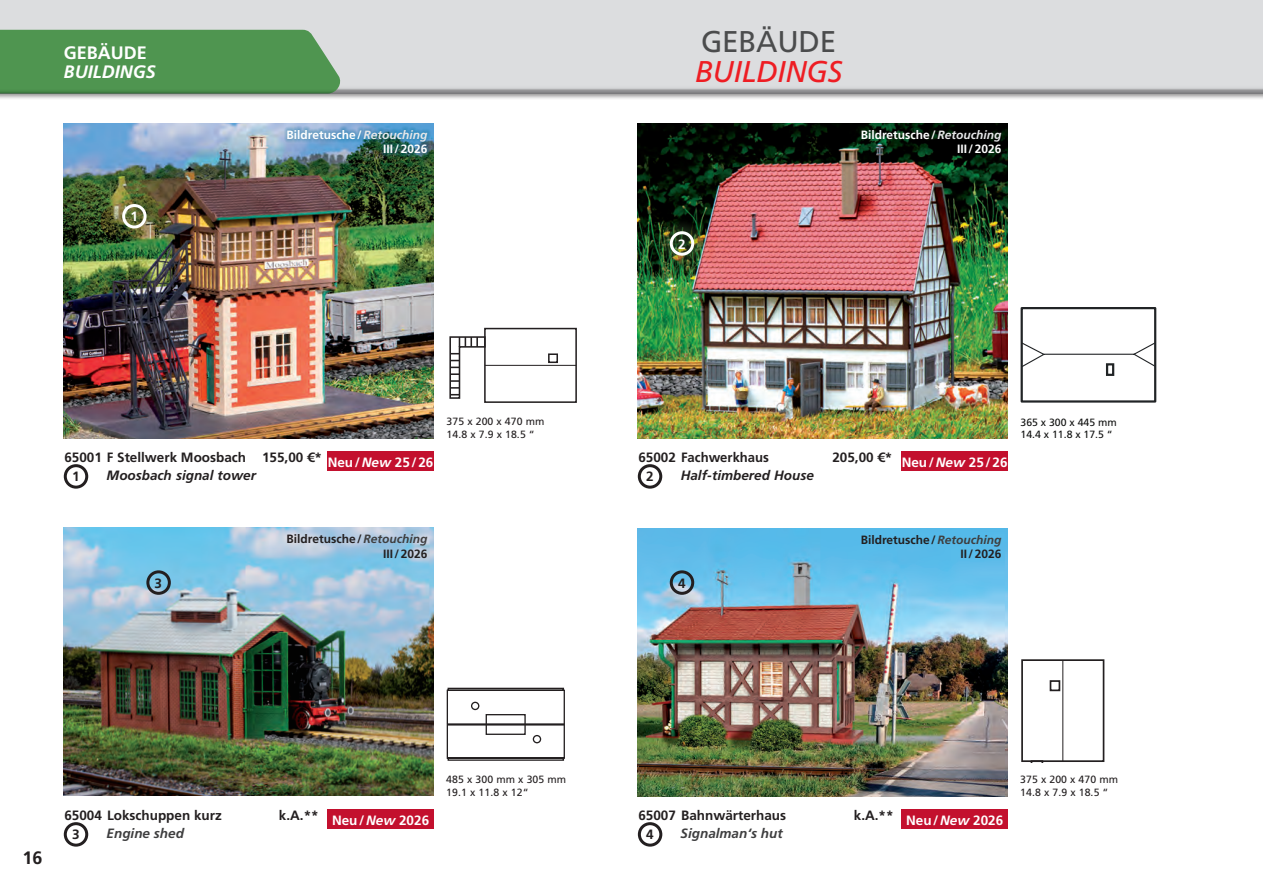
<style>
.page{position:relative;width:1263px;height:893px;background:#fff}
.page>*{position:absolute;margin:0;border:0;box-sizing:border-box;transform-origin:0 0}
.t1{font:italic 30px "Frutiger LT Std";letter-spacing:-.01em;color:#ee1d23}
.t2{font:30px "Frutiger LT Std";letter-spacing:-.01em;color:#4b4c4d}
.t3{font:italic 700 18px "Frutiger LT Std";color:#fff}
.t4{font:700 18px "Frutiger LT Std";color:#fff}
.t5{font:700 18px "Frutiger LT Std";color:#231f20}
.t6{font:700 13.5px/19.5px "Frutiger LT Std";color:#231f20}
.t7{font:700 13.5px "Frutiger LT Std";color:#fff}
.t8{font:italic 700 13.5px "Frutiger LT Std";color:#231f20}
.t9{font:italic 700 13.5px "Frutiger LT Std";color:#3e3e3f}
.t10{font:700 12px/14.4px "Frutiger LT Std";color:#fff;text-align:right}
.t11{font:700 12px/14.4px "Frutiger LT Std";color:#231f20;text-align:right}
.t12{font:10.5px/13.5px "Frutiger LT Std";letter-spacing:.01em;color:#231f20}
.t13{font:10.5px/12.6px "Frutiger LT Std";color:#111211}
.s1{font-style:italic;color:#e6e7e9}
.s2{font-style:italic}
.s3{font-style:italic;color:#3e3e3f}
</style>
<div class="page">
<img style="left:64px;top:528px;width:370px;height:268px">
<img style="left:638px;top:528px;width:370px;height:268px">
<img style="left:64px;top:123px;width:370px;height:315px">
<img style="left:638px;top:123px;width:370px;height:315px">
<div style="left:146px;top:570px;width:25px;height:25px;border:3px solid #231f20;border-radius:50%"></div>
<div style="left:670px;top:570px;width:24px;height:25px;border:3px solid #231f20;border-radius:50%"></div>
<div style="left:1021px;top:659px;width:83px;height:103px;border:2px solid #231f20"></div>
<hr style="left:1062px;top:660px;width:1px;height:101px;background:#231f20">
<div style="left:1050px;top:680px;width:10px;height:11px;border:2px solid #231f20"></div>
<svg style="left:1030px;top:759px;width:71px;height:3px"></svg>
<svg style="left:446px;top:687px;width:119px;height:74px"></svg>
<div style="left:638px;top:464px;width:24px;height:25px;border:3px solid #231f20;border-radius:50%"></div>
<div style="left:901px;top:452px;width:107px;height:19px;background:#c3102e"></div>
<div style="left:638px;top:822px;width:24px;height:25px;border:3px solid #231f20;border-radius:50%"></div>
<div style="left:901px;top:810px;width:107px;height:19px;background:#c3102e"></div>
<div style="left:64px;top:822px;width:24px;height:25px;border:3px solid #231f20;border-radius:50%"></div>
<div style="left:327px;top:810px;width:107px;height:19px;background:#c3102e"></div>
<div style="left:64px;top:464px;width:24px;height:25px;border:3px solid #231f20;border-radius:50%"></div>
<div style="left:327px;top:452px;width:107px;height:19px;background:#c3102e"></div>
<div style="left:484px;top:328px;width:93px;height:75px;border:2px solid #231f20"></div>
<hr style="left:485px;top:365px;width:91px;height:1px;background:#231f20">
<div style="left:548px;top:353px;width:10px;height:10px;border:2px solid #231f20"></div>
<svg style="left:449px;top:335px;width:37px;height:65px"></svg>
<div style="left:1020px;top:307px;width:136px;height:96px;border:2px solid #212426"></div>
<svg style="left:1020px;top:341px;width:136px;height:27px"></svg>
<div style="left:1106px;top:363px;width:8px;height:13px;border:2px solid #212426"></div>
<div style="left:103px;top:185px;width:62px;height:62px;background:#00662f;opacity:.9"></div>
<div style="left:122px;top:204px;width:25px;height:24px;border:3px solid #fff;border-radius:50%"></div>
<div style="left:284px;top:126px;width:147px;height:31px;background:#006c95;opacity:.75"></div>
<div style="left:0;top:0;width:1263px;height:100px;background:#231f20;opacity:.5"></div>
<div style="left:0;top:0;width:1263px;height:96px;background:#231f20;opacity:.3"></div>
<svg style="left:0;top:30px;width:343px;height:64px;background:#549655"></svg>
<div style="left:659px;top:221px;width:46px;height:45px;background:#416b3a;opacity:.75"></div>
<div style="left:670px;top:231px;width:24px;height:25px;border:3px solid #fff;border-radius:50%"></div>
<h2 class="t4" style="left:64px;top:42px;width:84px">GEBÄUDE</h2>
<h2 class="t3" style="left:64px;top:61px;width:93px">BUILDINGS</h2>
<p class="t7" style="left:130px;top:209px;width:9px">1</p>
<p class="t10" style="left:287px;top:127px;width:142px">Bildretusche/<span class="s1">Retouching<br></span>III/2026</p>
<h1 class="t2" style="left:701px;top:24px;width:137px">GEBÄUDE</h1>
<h1 class="t1" style="left:695px;top:54px;width:149px">BUILDINGS</h1>
<p class="t10" style="left:861px;top:127px;width:142px">Bildretusche/<span class="s1">Retouching<br></span>III/2026</p>
<p class="t7" style="left:678px;top:236px;width:9px">2</p>
<p class="t12" style="left:446px;top:414px;width:100px">375 x 200 x 470 mm<br>14.8 x 7.9 x 18.5 “</p>
<p class="t13" style="left:1020px;top:416px;width:98px">365 x 300 x 445 mm<br>14.4 x 11.8 x 17.5 “</p>
<p class="t6" style="left:72px;top:448px;width:176px;text-indent:-8px">65001 F Stellwerk Moosbach<br>1</p>
<p class="t7" style="left:328px;top:454px;width:107px">Neu/<span class="s2">New</span> 25/26</p>
<p class="t6" style="left:262px;top:447px;width:62px">155,00 €*</p>
<p class="t8" style="left:107px;top:467px;width:151px">Moosbach signal tower</p>
<p class="t6" style="left:646px;top:448px;width:124px;text-indent:-8px">65002 Fachwerkhaus<br>2</p>
<p class="t7" style="left:902px;top:454px;width:107px">Neu/<span class="s2">New</span> 25/26</p>
<p class="t6" style="left:832px;top:448px;width:62px">205,00 €*</p>
<p class="t8" style="left:681px;top:467px;width:135px">Half-timbered House</p>
<p class="t11" style="left:287px;top:532px;width:142px">Bildretusche/<span class="s3">Retouching<br></span>III/2026</p>
<p class="t11" style="left:861px;top:532px;width:142px">Bildretusche/<span class="s3">Retouching<br></span>II/2026</p>
<p class="t6" style="left:155px;top:573px;width:9px">3</p>
<p class="t6" style="left:678px;top:573px;width:9px">4</p>
<h2 class="t5" style="left:23px;top:847px;width:22px">16</h2>
<p class="t12" style="left:446px;top:772px;width:121px">485 x 300 mm x 305 mm<br>19.1 x 11.8 x 12“</p>
<p class="t6" style="left:279px;top:805px;width:41px">k.A.**</p>
<p class="t6" style="left:854px;top:805px;width:41px">k.A.**</p>
<p class="t6" style="left:72px;top:806px;width:151px;text-indent:-8px">65004 Lokschuppen kurz<br>3</p>
<p class="t7" style="left:332px;top:812px;width:99px">Neu/<span class="s2">New</span> 2026</p>
<p class="t6" style="left:646px;top:806px;width:142px;text-indent:-8px">65007 Bahnwärterhaus<br>4</p>
<p class="t7" style="left:906px;top:812px;width:99px">Neu/<span class="s2">New</span> 2026</p>
<p class="t9" style="left:107px;top:825px;width:79px">Engine shed</p>
<p class="t9" style="left:680px;top:825px;width:104px">Signalman‘s hut</p>
<p class="t12" style="left:1020px;top:772px;width:100px">375 x 200 x 470 mm<br>14.8 x 7.9 x 18.5 “</p>
</div>
